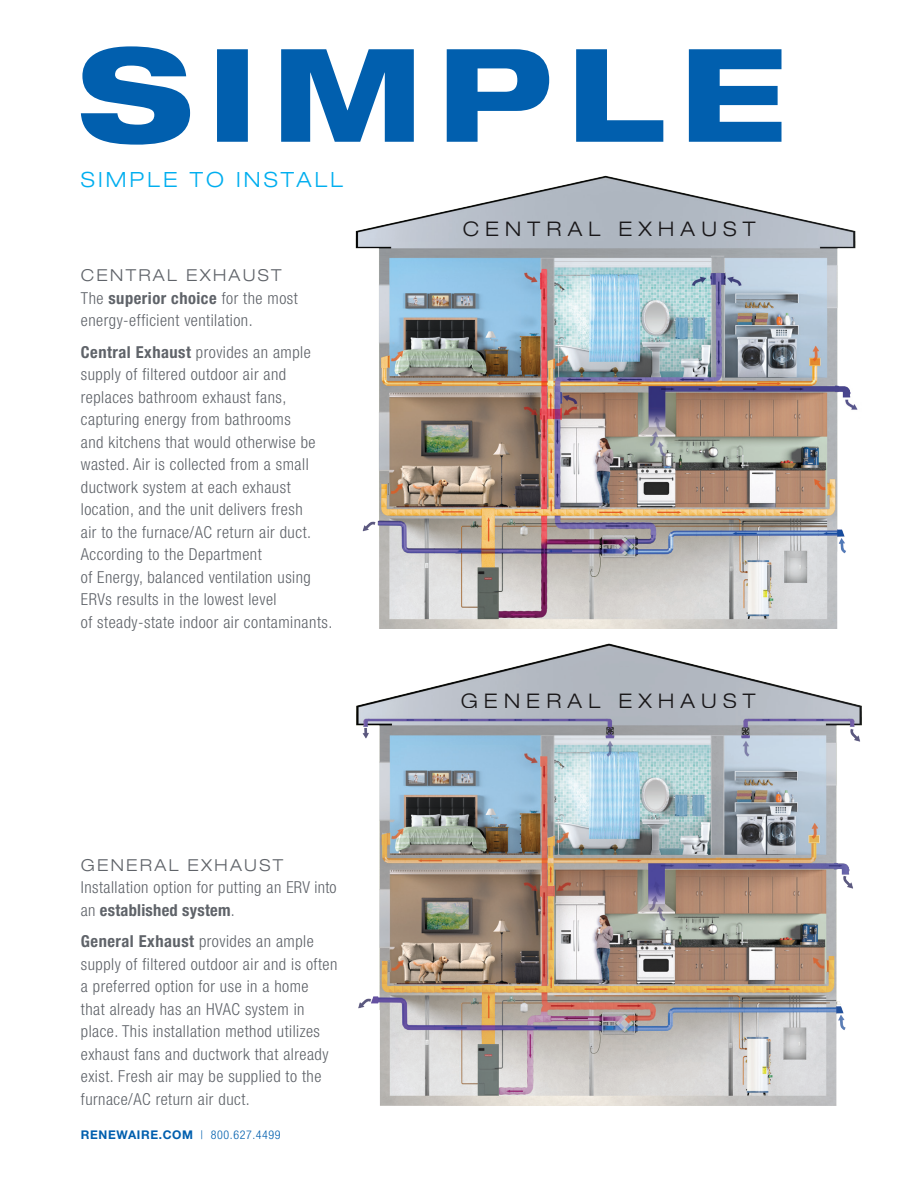
<style>
.page{position:relative;width:918px;height:1188px;background:#fff}
.page>*{position:absolute;margin:0;border:0;box-sizing:border-box;transform-origin:0 0}
.t1{font:300 expanded 21px "Helvetica Neue LT Std";letter-spacing:.15em;color:#00aeef}
.t2{font:300 expanded 20.1px "Helvetica Neue LT Std";letter-spacing:.31em;color:#231f20}
.t3{font:300 condensed 16.5px/22.5px "Helvetica Neue";letter-spacing:.03em;color:#5f6369}
.t4{font:300 expanded 16.5px "Helvetica Neue LT Std";letter-spacing:.14em;color:#5f6369}
.t5{font:700 12px "Helvetica Neue LT Std";letter-spacing:.05em;color:#015fae}
.s1{font-weight:700}
.s2{font-family:"Helvetica Neue";font-weight:300;font-stretch:condensed}
</style>
<div class="page">
<img style="left:356px;top:643px;width:506px;height:462px">
<img style="left:355px;top:175px;width:503px;height:453px">
<svg style="left:81px;top:46px;width:700px;height:99px"></svg>
<p class="t1" style="left:81px;top:167px;width:264px">SIMPLE TO INSTALL</p>
<p class="t4" style="left:81px;top:265px;width:202px">CENTRAL EXHAUST</p>
<p class="t3" style="left:81px;top:286px;width:218px">The <span class="s1">superior choice</span> for the most energy-efficient ventilation.</p>
<p class="t3" style="left:81px;top:340px;width:253px"><span class="s1">Central Exhaust</span> provides an ample supply of filtered outdoor air and replaces bathroom exhaust fans, capturing energy from bathrooms<br>and kitchens that would otherwise be wasted. Air is collected from a small ductwork system at each exhaust location, and the unit delivers fresh<br>air to the furnace/AC return air duct.<br>According to the Department<br>of Energy, balanced ventilation using ERVs results in the lowest level<br>of steady-state indoor air contaminants.</p>
<p class="t4" style="left:81px;top:855px;width:204px">GENERAL EXHAUST</p>
<p class="t3" style="left:81px;top:876px;width:257px">Installation option for putting an ERV into an <span class="s1">established system</span>.</p>
<p class="t3" style="left:81px;top:930px;width:258px"><span class="s1">General Exhaust</span> provides an ample supply of filtered outdoor air and is often a preferred option for use in a home<br>that already has an HVAC system in place. This installation method utilizes exhaust fans and ductwork that already exist. Fresh air may be supplied to the furnace/AC return air duct.</p>
<p class="t5" style="left:81px;top:1127px;width:201px">RENEWAIRE.COM <span class="s2">| 800.627.4499</span></p>
<p class="t2" style="left:463px;top:217px;width:295px">CENTRAL EXHAUST</p>
<p class="t2" style="left:461px;top:688px;width:296px">GENERAL EXHAUST</p>
</div>
